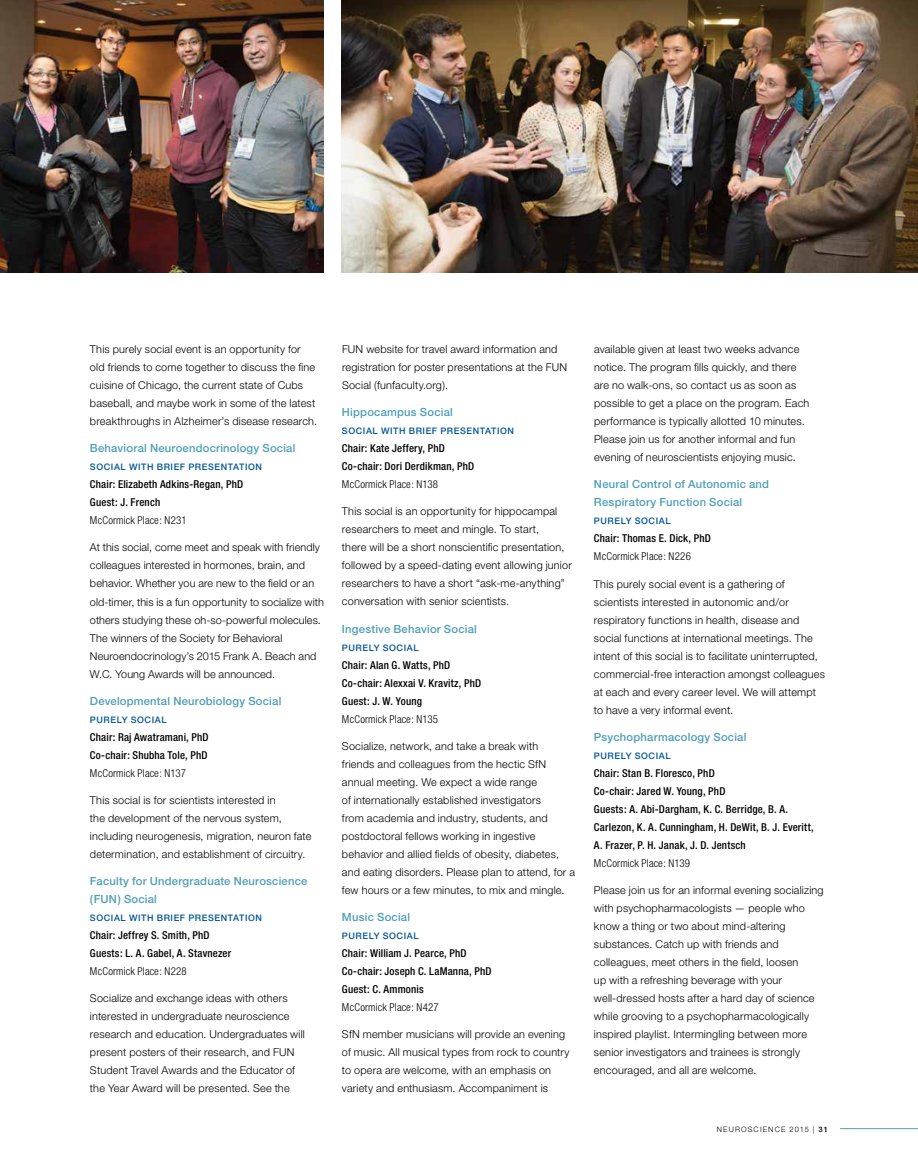
<style>
.page{position:relative;width:918px;height:1175px;background:#fff}
.page>*{position:absolute;margin:0;border:0;box-sizing:border-box;transform-origin:0 0}
.t1{font:500 11.25px/18px "Helvetica Neue";letter-spacing:.02em;color:#4e9eb8}
.t2{font:300 10.8px/18px "Helvetica Neue";letter-spacing:.015em;color:#000}
.t3{font:500 condensed 10.8px/18px "Helvetica Neue";letter-spacing:.015em;color:#000}
.t4{font:300 condensed 10.8px "Helvetica Neue";letter-spacing:.015em;color:#000}
.t5{font:500 9px "Helvetica Neue";letter-spacing:.065em;color:#005596}
.t6{font:300 7.5px "Helvetica Neue";letter-spacing:.15em;color:#000}
.s1{font-weight:500}
</style>
<div class="page">
<hr style="left:840px;top:1128px;width:78px;height:1px;background:#4e9eb8">
<img style="left:0;top:0;width:324px;height:272px">
<img style="left:342px;top:0;width:576px;height:272px">
<p class="t2" style="left:90px;top:340px;width:229px">This purely social event is an opportunity for old friends to come together to discuss the fine cuisine of Chicago, the current state of Cubs baseball, and maybe work in some of the latest breakthroughs in Alzheimer’s disease research.</p>
<p class="t1" style="left:90px;top:439px;width:207px">Behavioral Neuroendocrinology Social</p>
<p class="t5" style="left:90px;top:462px;width:174px">SOCIAL WITH BRIEF PRESENTATION</p>
<p class="t3" style="left:90px;top:475px;width:155px">Chair: Elizabeth Adkins‑Regan, PhD<br>Guest: J. French</p>
<p class="t4" style="left:90px;top:514px;width:98px">McCormick Place: N231</p>
<p class="t2" style="left:90px;top:538px;width:236px">At this social, come meet and speak with friendly colleagues interested in hormones, brain, and behavior. Whether you are new to the field or an old‑timer, this is a fun opportunity to socialize with others studying these oh‑so‑powerful molecules.<br>The winners of the Society for Behavioral Neuroendocrinology’s 2015 Frank A. Beach and W.C. Young Awards will be announced.</p>
<p class="t1" style="left:90px;top:691px;width:193px">Developmental Neurobiology Social</p>
<p class="t5" style="left:90px;top:714px;width:78px">PURELY SOCIAL</p>
<p class="t3" style="left:90px;top:727px;width:120px">Chair: Raj Awatramani, PhD<br>Co‑chair: Shubha Tole, PhD</p>
<p class="t4" style="left:90px;top:766px;width:97px">McCormick Place: N137</p>
<p class="t2" style="left:90px;top:790px;width:223px">This social is for scientists interested in<br>the development of the nervous system, including neurogenesis, migration, neuron fate determination, and establishment of circuitry.</p>
<p class="t1" style="left:90px;top:871px;width:219px">Faculty for Undergraduate Neuroscience (FUN) Social</p>
<p class="t5" style="left:90px;top:912px;width:174px">SOCIAL WITH BRIEF PRESENTATION</p>
<p class="t3" style="left:90px;top:925px;width:143px">Chair: Jeffrey S. Smith, PhD<br>Guests: L. A. Gabel, A. Stavnezer</p>
<p class="t4" style="left:90px;top:964px;width:98px">McCormick Place: N228</p>
<p class="t2" style="left:90px;top:988px;width:216px">Socialize and exchange ideas with others interested in undergraduate neuroscience research and education. Undergraduates will present posters of their research, and FUN Student Travel Awards and the Educator of the Year Award will be presented. See the</p>
<p class="t2" style="left:342px;top:340px;width:227px">FUN website for travel award information and registration for poster presentations at the FUN<br>Social (funfaculty.org).</p>
<p class="t1" style="left:342px;top:403px;width:112px">Hippocampus Social</p>
<p class="t5" style="left:342px;top:426px;width:174px">SOCIAL WITH BRIEF PRESENTATION</p>
<p class="t3" style="left:342px;top:439px;width:134px">Chair: Kate Jeffery, PhD<br>Co‑chair: Dori Derdikman, PhD</p>
<p class="t4" style="left:342px;top:478px;width:98px">McCormick Place: N138</p>
<p class="t2" style="left:342px;top:502px;width:231px">This social is an opportunity for hippocampal researchers to meet and mingle. To start,<br>there will be a short nonscientific presentation, followed by a speed‑dating event allowing junior researchers to have a short “ask‑me‑anything” conversation with senior scientists.</p>
<p class="t1" style="left:342px;top:619px;width:137px">Ingestive Behavior Social</p>
<p class="t5" style="left:342px;top:642px;width:78px">PURELY SOCIAL</p>
<p class="t3" style="left:342px;top:655px;width:141px">Chair: Alan G. Watts, PhD<br>Co‑chair: Alexxai V. Kravitz, PhD<br>Guest: J. W. Young</p>
<p class="t4" style="left:342px;top:712px;width:98px">McCormick Place: N135</p>
<p class="t2" style="left:342px;top:736px;width:235px">Socialize, network, and take a break with<br>friends and colleagues from the hectic SfN annual meeting. We expect a wide range<br>of internationally established investigators<br>from academia and industry, students, and postdoctoral fellows working in ingestive behavior and allied fields of obesity, diabetes, and eating disorders. Please plan to attend, for a few hours or a few minutes, to mix and mingle.</p>
<p class="t1" style="left:342px;top:907px;width:70px">Music Social</p>
<p class="t5" style="left:342px;top:930px;width:78px">PURELY SOCIAL</p>
<p class="t3" style="left:342px;top:943px;width:151px">Chair: William J. Pearce, PhD<br>Co‑chair: Joseph C. LaManna, PhD<br>Guest: C. Ammonis</p>
<p class="t4" style="left:342px;top:1000px;width:98px">McCormick Place: N427</p>
<p class="t2" style="left:342px;top:1024px;width:229px">SfN member musicians will provide an evening of music. All musical types from rock to country to opera are welcome, with an emphasis on variety and enthusiasm. Accompaniment is</p>
<p class="t2" style="left:594px;top:340px;width:217px">available given at least two weeks advance notice. The program fills quickly, and there are no walk‑ons, so contact us as soon as possible to get a place on the program. Each performance is typically allotted 10 minutes.<br>Please join us for another informal and fun evening of neuroscientists enjoying music.</p>
<p class="t1" style="left:594px;top:475px;width:177px">Neural Control of Autonomic and<br>Respiratory Function Social</p>
<p class="t5" style="left:594px;top:516px;width:78px">PURELY SOCIAL</p>
<p class="t3" style="left:594px;top:529px;width:118px">Chair: Thomas E. Dick, PhD</p>
<p class="t4" style="left:594px;top:550px;width:98px">McCormick Place: N226</p>
<p class="t2" style="left:594px;top:574px;width:233px">This purely social event is a gathering of scientists interested in autonomic and/or respiratory functions in health, disease and social functions at international meetings. The intent of this social is to facilitate uninterrupted, commercial-free interaction amongst colleagues at each and every career level. We will attempt to have a very informal event.</p>
<p class="t1" style="left:594px;top:727px;width:154px">Psychopharmacology Social</p>
<p class="t5" style="left:594px;top:750px;width:78px">PURELY SOCIAL</p>
<p class="t3" style="left:594px;top:763px;width:221px">Chair: Stan B. Floresco, PhD<br>Co‑chair: Jared W. Young, PhD<br>Guests: A. Abi-Dargham, K. C. Berridge, B. A.<br>Carlezon, K. A. Cunningham, H. DeWit, B. J. Everitt, A. Frazer, P. H. Janak, J. D. Jentsch</p>
<p class="t4" style="left:594px;top:856px;width:98px">McCormick Place: N139</p>
<p class="t2" style="left:594px;top:880px;width:231px">Please join us for an informal evening socializing with psychopharmacologists — people who know a thing or two about mind‑altering substances. Catch up with friends and colleagues, meet others in the field, loosen<br>up with a refreshing beverage with your well‑dressed hosts after a hard day of science while grooving to a psychopharmacologically inspired playlist. Intermingling between more senior investigators and trainees is strongly encouraged, and all are welcome.</p>
<p class="t6" style="left:717px;top:1124px;width:113px">NEUROSCIENCE 2015 | <span class="s1">31</span></p>
</div>
